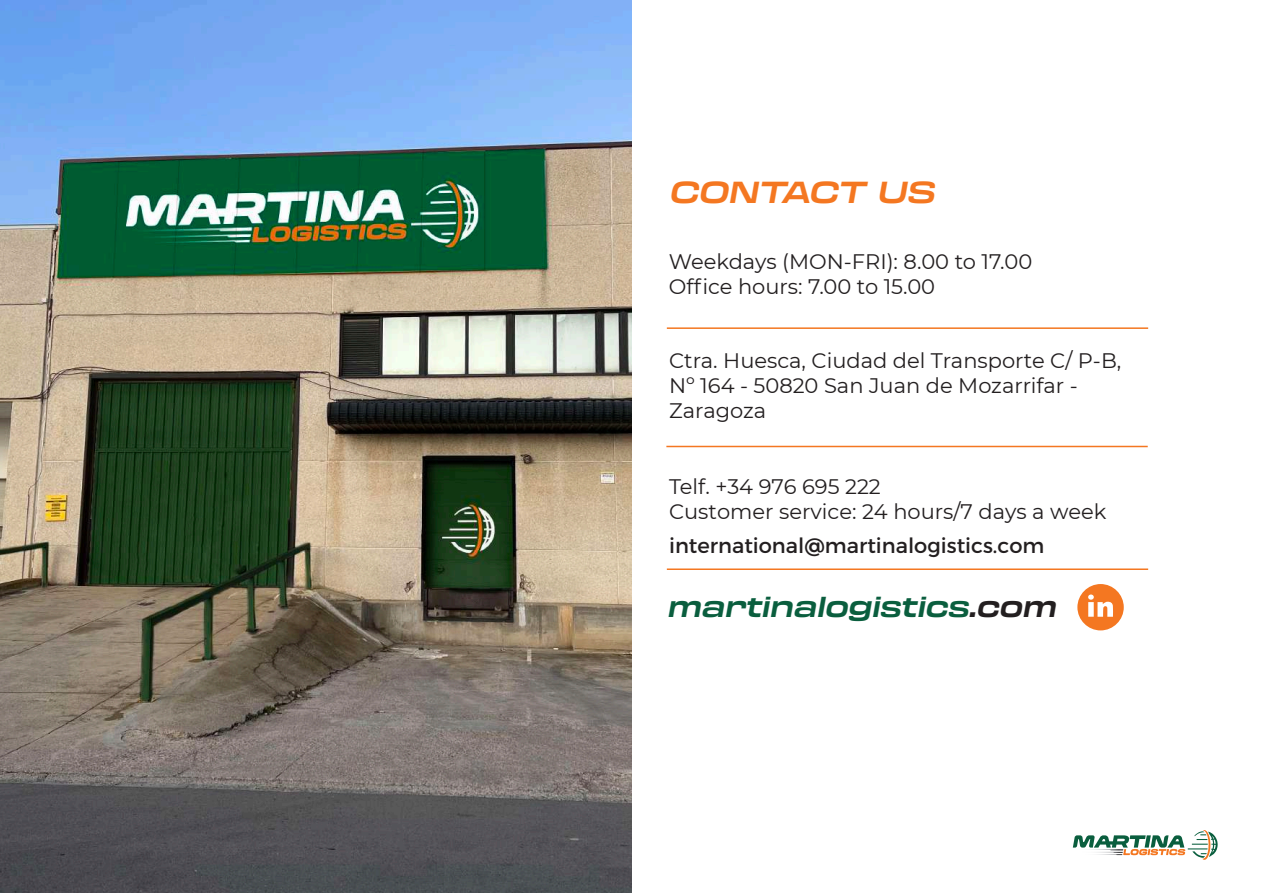
<style>
.page{position:relative;width:1263px;height:893px;background:#fff}
.page>*{position:absolute;margin:0;border:0;box-sizing:border-box;transform-origin:0 0}
.t1{font:italic 700 expanded 30px "Transducer";color:#f47721}
.t2{font:italic 700 expanded 27px "Transducer";color:#0a5e3e}
.t3{font:21px/25.2px "Montserrat";color:#231f20}
.s1{color:#231f20}
</style>
<div class="page">
<img style="left:0;top:0;width:631px;height:893px">
<hr style="left:667px;top:327px;width:481px;height:2px;background:#f47721">
<hr style="left:666px;top:446px;width:482px;height:1px;background:#f47721">
<hr style="left:667px;top:568px;width:481px;height:2px;background:#f47721">
<svg style="left:1077px;top:584px;width:47px;height:46px"></svg>
<svg style="left:1073px;top:830px;width:145px;height:30px"></svg>
<h1 class="t1" style="left:669px;top:170px;width:267px">CONTACT US</h1>
<p class="t3" style="left:669px;top:248px;width:365px">Weekdays (MON-FRI): 8.00 to 17.00<br>Office hours: 7.00 to 15.00</p>
<p class="t3" style="left:669px;top:347px;width:454px">Ctra. Huesca, Ciudad del Transporte C/ P-B,<br>Nº 164 - 50820 San Juan de Mozarrifar -<br>Zaragoza</p>
<p class="t3" style="left:669px;top:473px;width:439px">Telf. +34 976 695 222<br>Customer service: 24 hours/7 days a week</p>
<p class="t3" style="left:669px;top:533px;width:377px">international@martinalogistics.com</p>
<p class="t2" style="left:667px;top:588px;width:390px">martinalogistics<span class="s1">.com</span></p>
</div>
